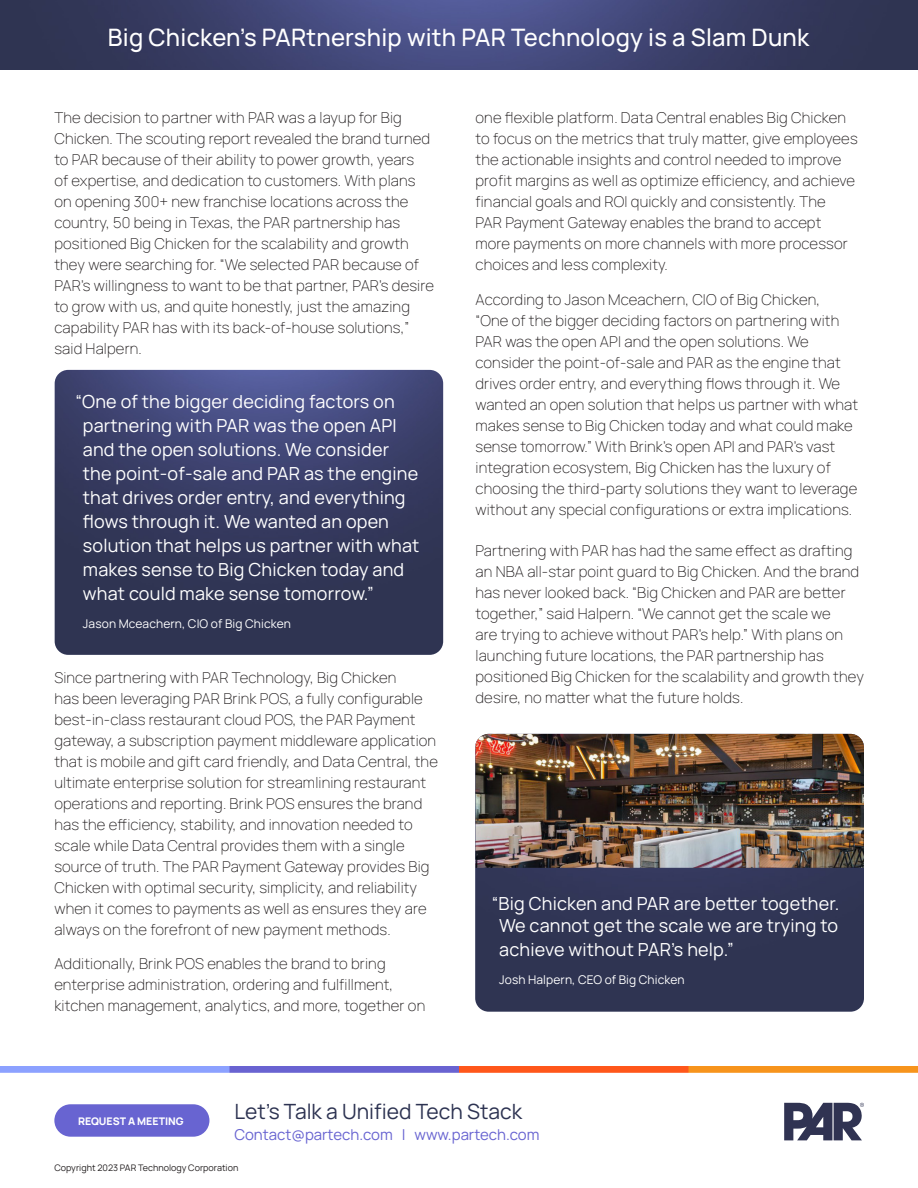
<style>
.page{position:relative;width:918px;height:1188px;background:#fff}
.page>*{position:absolute;margin:0;border:0;box-sizing:border-box;transform-origin:0 0}
.t1{font:500 24px "Manrope";letter-spacing:.01em;color:#fff}
.t2{font:21px "Manrope";color:#2d3352}
.t3{font:18px/24px "Manrope";letter-spacing:.01em;color:#fff}
.t4{font:200 15px/21px "Manrope";letter-spacing:.01em;color:#231f20}
.t5{font:15px "Manrope";color:#6864d1}
.t6{font:12px "Manrope";letter-spacing:.01em;color:#fff}
.t7{font:800 10.5px "Manrope";color:#fff}
.t8{font:9px "Manrope";color:#231f20}
</style>
<div class="page">
<img style="left:0;top:0;width:918px;height:69px">
<img style="left:0;top:1066px;width:917px;height:7px">
<div style="left:475px;top:743px;width:389px;height:269px;background:#303553"></div>
<div style="left:54px;top:1104px;width:155px;height:33px;background:#6864d1;border-radius:16px"></div>
<svg style="left:784px;top:1103px;width:80px;height:37px"></svg>
<img style="left:55px;top:370px;width:388px;height:285px">
<img style="left:476px;top:734px;width:388px;height:134px">
<p class="t1" style="left:108px;top:18px;width:703px">Big Chicken’s PARtnership with PAR Technology is a Slam Dunk</p>
<p class="t4" style="left:54px;top:107px;width:381px">The decision to partner with PAR was a layup for Big Chicken. The scouting report revealed the brand turned to PAR because of their ability to power growth, years<br>of expertise, and dedication to customers. With plans on opening 300+ new franchise locations across the country, 50 being in Texas, the PAR partnership has positioned Big Chicken for the scalability and growth they were searching for. “We selected PAR because of PAR’s willingness to want to be that partner, PAR’s desire to grow with us, and quite honestly, just the amazing capability PAR has with its back-of-house solutions,” said Halpern.</p>
<p class="t3" style="left:83px;top:389px;width:338px;text-indent:-8px">“One of the bigger deciding factors on partnering with PAR was the open API and the open solutions. We consider the point-of-sale and PAR as the engine that drives order entry, and everything flows through it. We wanted an open solution that helps us partner with what makes sense to Big Chicken today and what could make sense tomorrow.”</p>
<p class="t6" style="left:83px;top:615px;width:209px">Jason Mceachern, CIO of Big Chicken</p>
<p class="t4" style="left:54px;top:666px;width:385px">Since partnering with PAR Technology, Big Chicken<br>has been leveraging PAR Brink POS, a fully configurable best-in-class restaurant cloud POS, the PAR Payment gateway, a subscription payment middleware application that is mobile and gift card friendly, and Data Central, the ultimate enterprise solution for streamlining restaurant operations and reporting. Brink POS ensures the brand has the efficiency, stability, and innovation needed to scale while Data Central provides them with a single source of truth. The PAR Payment Gateway provides Big Chicken with optimal security, simplicity, and reliability when it comes to payments as well as ensures they are always on the forefront of new payment methods.</p>
<p class="t4" style="left:54px;top:953px;width:372px">Additionally, Brink POS enables the brand to bring enterprise administration, ordering and fulfillment, kitchen management, analytics, and more, together on</p>
<p class="t4" style="left:476px;top:107px;width:384px">one flexible platform. Data Central enables Big Chicken to focus on the metrics that truly matter, give employees the actionable insights and control needed to improve profit margins as well as optimize efficiency, and achieve financial goals and ROI quickly and consistently. The<br>PAR Payment Gateway enables the brand to accept more payments on more channels with more processor choices and less complexity.</p>
<p class="t4" style="left:476px;top:288px;width:384px">According to Jason Mceachern, CIO of Big Chicken,<br>“One of the bigger deciding factors on partnering with PAR was the open API and the open solutions. We consider the point-of-sale and PAR as the engine that drives order entry, and everything flows through it. We wanted an open solution that helps us partner with what makes sense to Big Chicken today and what could make sense tomorrow.” With Brink’s open API and PAR’s vast integration ecosystem, Big Chicken has the luxury of choosing the third-party solutions they want to leverage without any special configurations or extra implications.</p>
<p class="t4" style="left:476px;top:539px;width:390px">Partnering with PAR has had the same effect as drafting an NBA all-star point guard to Big Chicken. And the brand has never looked back. “Big Chicken and PAR are better together,” said Halpern. “We cannot get the scale we<br>are trying to achieve without PAR’s help.” With plans on launching future locations, the PAR partnership has positioned Big Chicken for the scalability and growth they desire, no matter what the future holds.</p>
<p class="t3" style="left:499px;top:890px;width:342px;line-height:23.2px;text-align:justify;text-indent:-8px">“Big Chicken and PAR are better together.<br>We cannot get the scale we are trying to achieve without PAR’s help.”</p>
<p class="t6" style="left:499px;top:970px;width:187px">Josh Halpern, CEO of Big Chicken</p>
<p class="t7" style="left:78px;top:1112px;width:107px">REQUEST A MEETING</p>
<p class="t2" style="left:234px;top:1095px;width:289px">Let’s Talk a Unified Tech Stack</p>
<p class="t5" style="left:234px;top:1123px;width:307px">Contact@partech.com | www.partech.com</p>
<p class="t8" style="left:54px;top:1161px;width:186px">Copyright 2023 PAR Technology Corporation</p>
</div>
